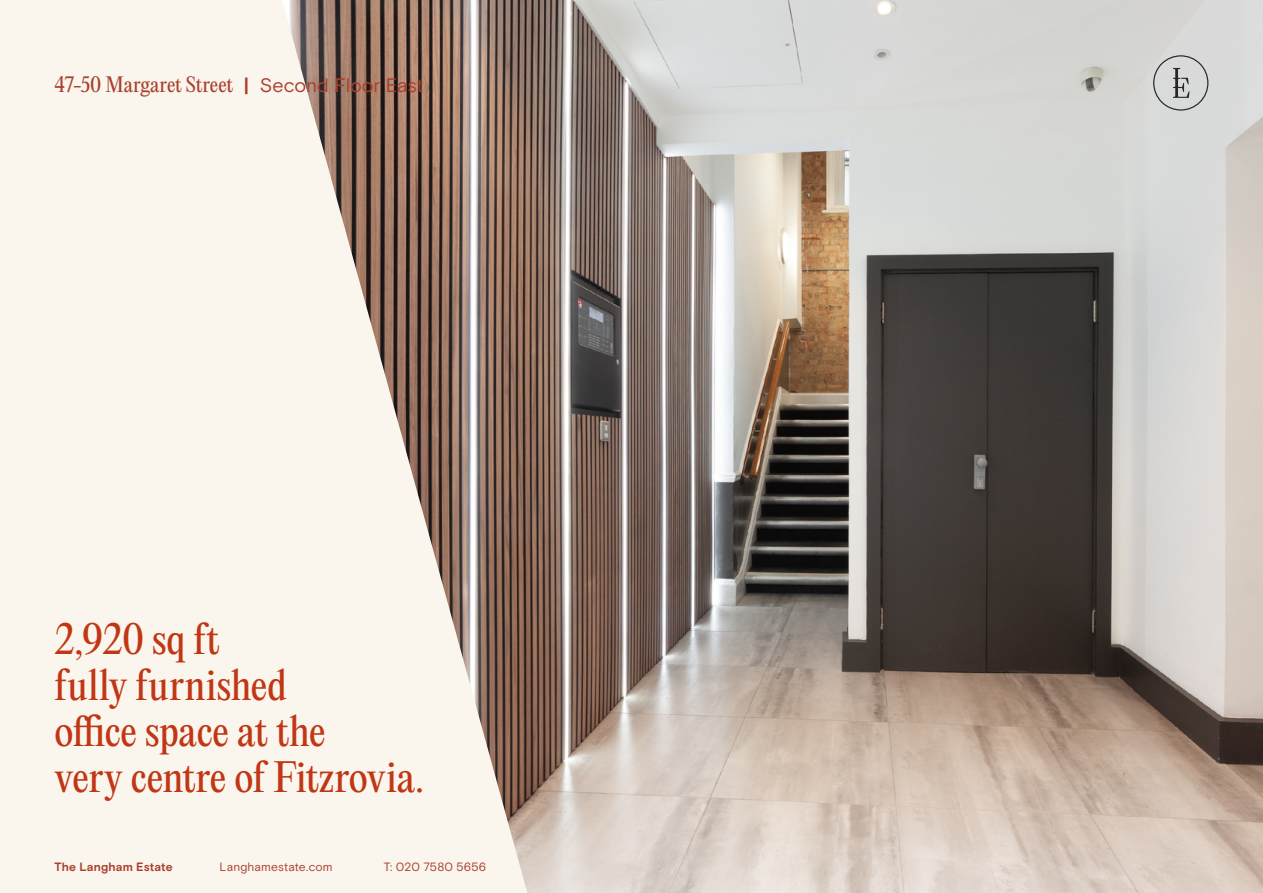
<style>
.page{position:relative;width:1263px;height:893px;background:#faf5ed}
.page>*{position:absolute;margin:0;border:0;box-sizing:border-box;transform-origin:0 0}
.LG_Pull_Out_120_144pt{font:38.55px "PP Editorial New";letter-spacing:-.01em;color:#c13614}
.t1{font:19.5px "PP Editorial New";letter-spacing:-.01em;color:#a9402c}
.t2{font:12px "Basis Grotesque Pro";letter-spacing:.01em;color:#a9402c}
.t3{font:700 12px "Basis Grotesque Pro";letter-spacing:.015em;color:#a9402c}
.s1{font-family:"Basis Grotesque Pro";font-weight:700}
.s2{font-family:"Basis Grotesque Pro"}
</style>
<div class="page">
<img style="left:282px;top:0;width:981px;height:893px">
<svg style="left:1153px;top:55px;width:55px;height:56px;background:#c4c5c4"></svg>
<p class="t1" style="left:55px;top:71px;width:370px">47-50 Margaret Street <span class="s1">|</span> <span class="s2">Second Floor East</span></p>
<p class="LG_Pull_Out_120_144pt" style="left:55px;top:612px;width:167px">2,920 sq ft</p>
<p class="LG_Pull_Out_120_144pt" style="left:55px;top:658px;width:234px">fully furnished</p>
<p class="LG_Pull_Out_120_144pt" style="left:55px;top:705px;width:273px">office space at the</p>
<p class="LG_Pull_Out_120_144pt" style="left:55px;top:751px;width:371px">very centre of Fitzrovia.</p>
<p class="t3" style="left:55px;top:860px;width:120px">The Langham Estate</p>
<p class="t2" style="left:220px;top:860px;width:115px">Langhamestate.com</p>
<p class="t2" style="left:384px;top:860px;width:104px">T: 020 7580 5656</p>
</div>
